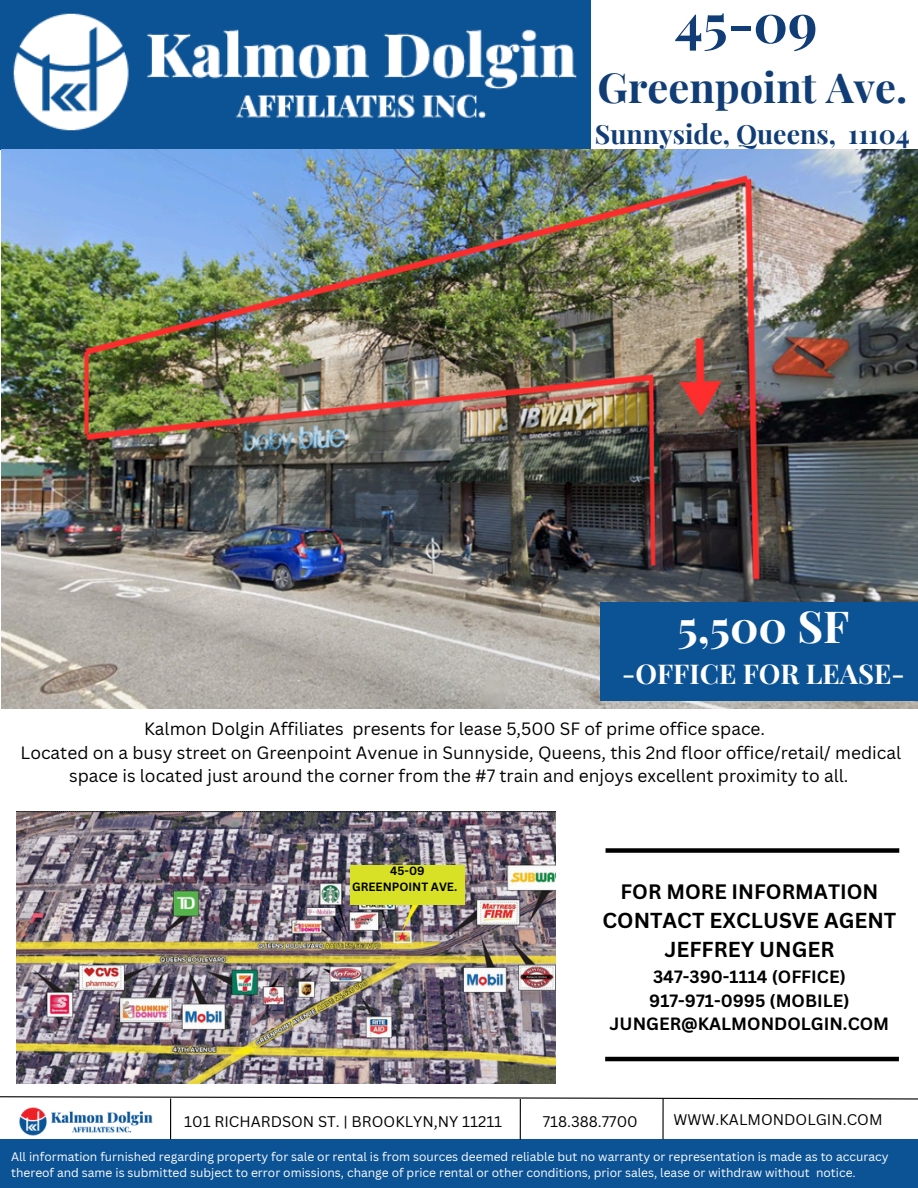
<style>
.page{position:relative;width:918px;height:1188px;background:#fff}
.page>*{position:absolute;margin:0;border:0;box-sizing:border-box;transform-origin:0 0}
.t1{font:700 53.55px "Playfair Display";color:#113d76}
.t2{font:700 44.25px "Playfair Display";color:#fff}
.t3{font:700 41.55px "Playfair Display";color:#113d76}
.t4{font:700 27.3px "Playfair Display";color:#fff}
.t5{font:700 26.55px "Playfair Display";color:#113d76}
.t6{font:700 21.15px/29.2px "Canva Sans";color:#000;text-align:center}
.t7{font:700 20.25px "Canva Sans";color:#000}
.t8{font:17.4px "Canva Sans";color:#000}
.t9{font:700 17.25px/23.7px "Canva Sans";color:#000;text-align:center}
.t10{font:15px "Canva Sans";color:#000}
.t11{font:12px/16px "Canva Sans";color:#fff}
.t12{font:700 11.7px "Canva Sans";color:#000}
</style>
<div class="page">
<img style="left:0;top:0;width:591px;height:149px">
<img style="left:2px;top:150px;width:916px;height:559px">
<div style="left:600px;top:602px;width:318px;height:98px;background:#0c5396"></div>
<div style="left:0;top:1139px;width:918px;height:49px;background:#0c5396"></div>
<svg style="left:0;top:1096px;width:918px;height:4px"></svg>
<img style="left:16px;top:1098px;width:140px;height:38px">
<hr style="left:170px;top:1098px;width:1px;height:41px;background:#000">
<hr style="left:520px;top:1099px;width:1px;height:41px;background:#000">
<hr style="left:662px;top:1098px;width:2px;height:41px;background:#000">
<img style="left:16px;top:812px;width:539px;height:271px">
<div style="left:606px;top:848px;width:293px;height:5px;background:#000"></div>
<hr style="left:605px;top:1057px;width:294px;height:4px;background:#000">
<div style="left:350px;top:865px;width:115px;height:39px;background:#d8e125"></div>
<p class="t1" style="left:675px;top:-15px;width:144px">45-09</p>
<p class="t3" style="left:598px;top:58px;width:311px">Greenpoint Ave.</p>
<p class="t5" style="left:595px;top:116px;width:317px">Sunnyside, Queens, 11104</p>
<p class="t2" style="left:678px;top:595px;width:173px">5,500 SF</p>
<p class="t4" style="left:622px;top:655px;width:284px">-OFFICE FOR LEASE-</p>
<p class="t8" style="left:144px;top:716px;width:623px">Kalmon Dolgin Affiliates presents for lease 5,500 SF of prime office space.</p>
<p class="t8" style="left:21px;top:740px;width:882px">Located on a busy street on Greenpoint Avenue in Sunnyside, Queens, this 2nd floor office/retail/ medical</p>
<p class="t8" style="left:69px;top:764px;width:781px">space is located just around the corner from the #7 train and enjoys excellent proximity to all.</p>
<h5 class="t12" style="left:390px;top:863px;width:36px">45-09</h5>
<h6 class="t12" style="left:352px;top:878px;width:107px">GREENPOINT AVE.</h6>
<h3 class="t7" style="left:620px;top:877px;width:259px">FOR MORE INFORMATION</h3>
<h3 class="t6" style="left:603px;top:905px;width:295px">CONTACT EXCLUSVE AGENT<br>JEFFREY UNGER</h3>
<h3 class="t9" style="left:610px;top:965px;width:281px">347-390-1114 (OFFICE)<br>917-971-0995 (MOBILE)<br>JUNGER@KALMONDOLGIN.COM</h3>
<p class="t10" style="left:543px;top:1111px;width:96px">718.388.7700</p>
<p class="t10" style="left:674px;top:1109px;width:210px">WWW.KALMONDOLGIN.COM</p>
<h1 class="t10" style="left:184px;top:1111px;width:320px">101 RICHARDSON ST. | BROOKLYN,NY 11211</h1>
<p class="t11" style="left:11px;top:1149px;width:879px">All information furnished regarding property for sale or rental is from sources deemed reliable but no warranty or representation is made as to accuracy thereof and same is submitted subject to error omissions, change of price rental or other conditions, prior sales, lease or withdraw without notice.</p>
</div>
